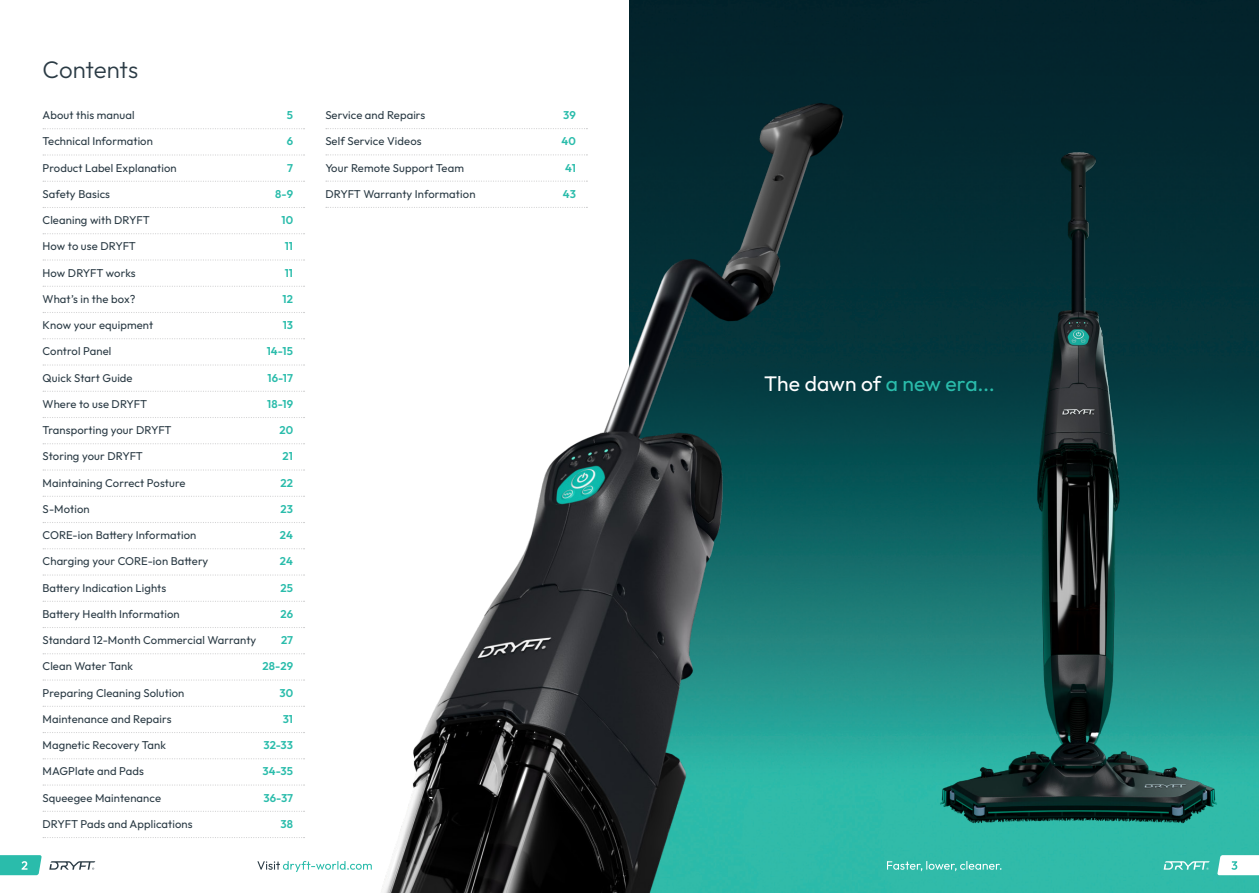
<style>
.page{position:relative;width:1259px;height:893px;background:#fff}
.page>*{position:absolute;margin:0;border:0;box-sizing:border-box;transform-origin:0 0}
.Body_Copy{font:300 24px "Outfit";letter-spacing:-.005em;color:#2b3b45}
.Body_Copy-2{font:21px "Outfit";color:#2abcab}
.Body_Copy-3{font:11.25px "Outfit";letter-spacing:.01em;color:#2b3b45}
.Body_Copy-4{font:600 11.25px "Outfit";letter-spacing:.01em;color:#2abcab}
.s1{color:#fff}
</style>
<div class="page">
<img style="left:629px;top:0;width:630px;height:893px">
<img style="left:786px;top:47px;width:473px;height:787px">
<img style="left:340px;top:84px;width:519px;height:809px">
<svg style="left:43px;top:128px;width:261px;height:1px"></svg>
<svg style="left:43px;top:154px;width:261px;height:2px"></svg>
<svg style="left:43px;top:181px;width:261px;height:1px"></svg>
<svg style="left:43px;top:207px;width:261px;height:1px"></svg>
<svg style="left:43px;top:233px;width:261px;height:1px"></svg>
<svg style="left:43px;top:259px;width:261px;height:2px"></svg>
<svg style="left:43px;top:286px;width:261px;height:1px"></svg>
<svg style="left:43px;top:312px;width:261px;height:1px"></svg>
<svg style="left:43px;top:338px;width:261px;height:1px"></svg>
<svg style="left:43px;top:364px;width:261px;height:2px"></svg>
<svg style="left:43px;top:391px;width:261px;height:1px"></svg>
<svg style="left:43px;top:417px;width:261px;height:1px"></svg>
<svg style="left:43px;top:443px;width:261px;height:1px"></svg>
<svg style="left:43px;top:469px;width:261px;height:2px"></svg>
<svg style="left:43px;top:496px;width:261px;height:1px"></svg>
<svg style="left:43px;top:522px;width:261px;height:1px"></svg>
<svg style="left:43px;top:548px;width:261px;height:1px"></svg>
<svg style="left:43px;top:574px;width:261px;height:2px"></svg>
<svg style="left:43px;top:601px;width:261px;height:1px"></svg>
<svg style="left:43px;top:627px;width:261px;height:1px"></svg>
<svg style="left:43px;top:653px;width:261px;height:1px"></svg>
<svg style="left:43px;top:679px;width:261px;height:2px"></svg>
<svg style="left:43px;top:706px;width:261px;height:1px"></svg>
<svg style="left:43px;top:732px;width:261px;height:1px"></svg>
<svg style="left:43px;top:758px;width:261px;height:1px"></svg>
<svg style="left:43px;top:784px;width:261px;height:2px"></svg>
<svg style="left:43px;top:811px;width:261px;height:1px"></svg>
<svg style="left:43px;top:837px;width:261px;height:1px"></svg>
<svg style="left:326px;top:128px;width:261px;height:1px"></svg>
<svg style="left:326px;top:154px;width:261px;height:1px"></svg>
<svg style="left:326px;top:181px;width:261px;height:1px"></svg>
<svg style="left:326px;top:207px;width:261px;height:1px"></svg>
<svg style="left:49px;top:861px;width:46px;height:9px"></svg>
<svg style="left:0;top:855px;width:42px;height:20px"></svg>
<svg style="left:887px;top:861px;width:114px;height:10px"></svg>
<svg style="left:1163px;top:861px;width:46px;height:9px"></svg>
<svg style="left:1217px;top:855px;width:42px;height:20px"></svg>
<svg style="left:257px;top:861px;width:115px;height:11px"></svg>
<p class="Body_Copy" style="left:43px;top:55px;width:97px">Contents</p>
<p class="Body_Copy-3" style="left:43px;top:108px;width:93px">About this manual</p>
<p class="Body_Copy-4" style="left:287px;top:108px;width:8px">5</p>
<p class="Body_Copy-3" style="left:43px;top:134px;width:112px">Technical Information</p>
<p class="Body_Copy-4" style="left:287px;top:134px;width:8px">6</p>
<p class="Body_Copy-3" style="left:43px;top:161px;width:136px">Product Label Explanation</p>
<p class="Body_Copy-4" style="left:287px;top:160px;width:7px">7</p>
<p class="Body_Copy-3" style="left:43px;top:187px;width:69px">Safety Basics</p>
<p class="Body_Copy-4" style="left:275px;top:187px;width:20px">8-9</p>
<p class="Body_Copy-3" style="left:43px;top:213px;width:109px">Cleaning with DRYFT</p>
<p class="Body_Copy-4" style="left:281px;top:213px;width:13px">10</p>
<p class="Body_Copy-3" style="left:43px;top:239px;width:95px">How to use DRYFT</p>
<p class="Body_Copy-4" style="left:285px;top:239px;width:10px">11</p>
<p class="Body_Copy-3" style="left:43px;top:266px;width:95px">How DRYFT works</p>
<p class="Body_Copy-4" style="left:285px;top:265px;width:10px">11</p>
<p class="Body_Copy-3" style="left:43px;top:292px;width:94px">What’s in the box?</p>
<p class="Body_Copy-4" style="left:283px;top:292px;width:12px">12</p>
<p class="Body_Copy-3" style="left:43px;top:318px;width:112px">Know your equipment</p>
<p class="Body_Copy-4" style="left:283px;top:318px;width:12px">13</p>
<p class="Body_Copy-3" style="left:43px;top:344px;width:70px">Control Panel</p>
<p class="Body_Copy-4" style="left:267px;top:344px;width:28px">14-15</p>
<p class="Body_Copy-3" style="left:43px;top:371px;width:92px">Quick Start Guide</p>
<p class="Body_Copy-4" style="left:267px;top:370px;width:27px">16-17</p>
<p class="Body_Copy-3" style="left:43px;top:397px;width:106px">Where to use DRYFT</p>
<p class="Body_Copy-4" style="left:267px;top:397px;width:28px">18-19</p>
<p class="Body_Copy-3" style="left:43px;top:423px;width:131px">Transporting your DRYFT</p>
<p class="Body_Copy-4" style="left:279px;top:423px;width:15px">20</p>
<p class="Body_Copy-3" style="left:43px;top:449px;width:102px">Storing your DRYFT</p>
<p class="Body_Copy-4" style="left:283px;top:449px;width:12px">21</p>
<p class="Body_Copy-3" style="left:43px;top:476px;width:145px">Maintaining Correct Posture</p>
<p class="Body_Copy-4" style="left:280px;top:475px;width:14px">22</p>
<p class="Body_Copy-3" style="left:43px;top:502px;width:49px">S-Motion</p>
<p class="Body_Copy-4" style="left:281px;top:502px;width:14px">23</p>
<p class="Body_Copy-3" style="left:43px;top:528px;width:155px">CORE-ion Battery Information</p>
<p class="Body_Copy-4" style="left:280px;top:528px;width:15px">24</p>
<p class="Body_Copy-3" style="left:43px;top:554px;width:167px">Charging your CORE-ion Battery</p>
<p class="Body_Copy-4" style="left:280px;top:554px;width:15px">24</p>
<p class="Body_Copy-3" style="left:43px;top:581px;width:125px">Battery Indication Lights</p>
<p class="Body_Copy-4" style="left:280px;top:580px;width:14px">25</p>
<p class="Body_Copy-3" style="left:43px;top:607px;width:139px">Battery Health Information</p>
<p class="Body_Copy-4" style="left:280px;top:607px;width:14px">26</p>
<p class="Body_Copy-3" style="left:43px;top:633px;width:215px">Standard 12-Month Commercial Warranty</p>
<p class="Body_Copy-4" style="left:281px;top:633px;width:14px">27</p>
<p class="Body_Copy-3" style="left:43px;top:659px;width:92px">Clean Water Tank</p>
<p class="Body_Copy-4" style="left:263px;top:659px;width:32px">28-29</p>
<p class="Body_Copy-3" style="left:43px;top:686px;width:143px">Preparing Cleaning Solution</p>
<p class="Body_Copy-4" style="left:279px;top:685px;width:15px">30</p>
<p class="Body_Copy-3" style="left:43px;top:712px;width:130px">Maintenance and Repairs</p>
<p class="Body_Copy-4" style="left:283px;top:712px;width:12px">31</p>
<p class="Body_Copy-3" style="left:43px;top:738px;width:125px">Magnetic Recovery Tank</p>
<p class="Body_Copy-4" style="left:263px;top:738px;width:31px">32-33</p>
<p class="Body_Copy-3" style="left:43px;top:764px;width:103px">MAGPlate and Pads</p>
<p class="Body_Copy-4" style="left:263px;top:764px;width:32px">34-35</p>
<p class="Body_Copy-3" style="left:43px;top:791px;width:120px">Squeegee Maintenance</p>
<p class="Body_Copy-4" style="left:263px;top:790px;width:31px">36-37</p>
<p class="Body_Copy-3" style="left:43px;top:817px;width:152px">DRYFT Pads and Applications</p>
<p class="Body_Copy-4" style="left:280px;top:817px;width:14px">38</p>
<p class="Body_Copy-3" style="left:325px;top:108px;width:101px">Service and Repairs</p>
<p class="Body_Copy-4" style="left:563px;top:108px;width:14px">39</p>
<p class="Body_Copy-3" style="left:325px;top:134px;width:98px">Self Service Videos</p>
<p class="Body_Copy-4" style="left:561px;top:134px;width:16px">40</p>
<p class="Body_Copy-3" style="left:325px;top:160px;width:140px">Your Remote Support Team</p>
<p class="Body_Copy-4" style="left:565px;top:160px;width:12px">41</p>
<p class="Body_Copy-3" style="left:325px;top:187px;width:152px">DRYFT Warranty Information</p>
<p class="Body_Copy-4" style="left:563px;top:186px;width:15px">43</p>
<p class="Body_Copy-2" style="left:764px;top:370px;width:232px"><span class="s1">The dawn of</span> a new era...</p>
</div>
